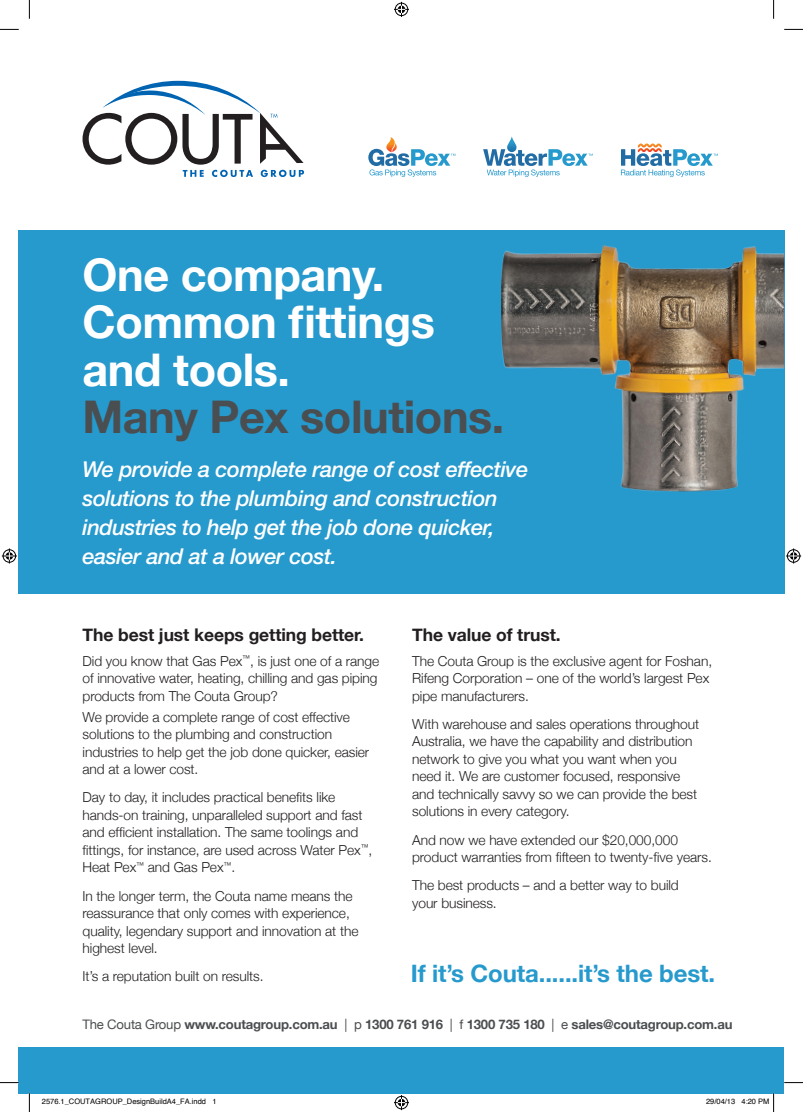
<style>
.page{position:relative;width:803px;height:1112px;background:#fff}
.page>*{position:absolute;margin:0;border:0;box-sizing:border-box;transform-origin:0 0}
.t1{font:700 45px/47.5px "Helvetica Neue";letter-spacing:-.01em;color:#fff}
.t2{font:700 45px "Helvetica Neue";letter-spacing:-.01em;color:#4b4e50}
.t3{font:700 24px "Helvetica Neue";letter-spacing:-.005em;color:#2699cd}
.t4{font:italic 500 21.88px/28.8px "Helvetica Neue";letter-spacing:-.02em;color:#fff}
.t5{font:700 17.5px "Helvetica Neue";letter-spacing:-.005em;color:#231f20}
.t6{font:300 13.75px/17.5px "Helvetica Neue";letter-spacing:-.005em;color:#231f20}
.t7{font:700 13.12px "Helvetica Neue";letter-spacing:-.015em;color:#4b4e50}
.t8{font:7.5px "Helvetica";color:#000}
.s1{font-weight:400}
</style>
<div class="page">
<div style="left:19px;top:1046px;width:765px;height:46px;background:#2699cd"></div>
<svg style="left:83px;top:81px;width:221px;height:96px"></svg>
<svg style="left:483px;top:136px;width:110px;height:41px"></svg>
<svg style="left:368px;top:137px;width:87px;height:40px"></svg>
<svg style="left:621px;top:143px;width:97px;height:34px"></svg>
<div style="left:19px;top:230px;width:765px;height:363px;background:#2699cd"></div>
<img style="left:501px;top:245px;width:283px;height:247px">
<svg style="left:0;top:29px;width:19px;height:1px"></svg>
<svg style="left:784px;top:29px;width:19px;height:1px"></svg>
<svg style="left:0;top:1081px;width:19px;height:2px"></svg>
<svg style="left:784px;top:1082px;width:19px;height:1px"></svg>
<svg style="left:29px;top:0;width:1px;height:19px"></svg>
<svg style="left:29px;top:1092px;width:1px;height:19px"></svg>
<svg style="left:773px;top:0;width:1px;height:19px"></svg>
<svg style="left:394px;top:2px;width:15px;height:15px"></svg>
<svg style="left:394px;top:1095px;width:15px;height:14px"></svg>
<svg style="left:2px;top:548px;width:15px;height:15px"></svg>
<svg style="left:786px;top:548px;width:15px;height:15px"></svg>
<svg style="left:741px;top:1092px;width:33px;height:19px"></svg>
<h1 class="t1" style="left:83px;top:248px;width:354px">One company.<br>Common fittings and tools.</h1>
<h1 class="t2" style="left:83px;top:376px;width:423px">Many Pex solutions.</h1>
<h3 class="t4" style="left:83px;top:455px;width:447px">We provide a complete range of cost effective solutions to the plumbing and construction industries to help get the job done quicker, easier and at a lower cost.</h3>
<p class="t5" style="left:83px;top:618px;width:283px">The best just keeps getting better.</p>
<p class="t6" style="left:83px;top:651px;width:298px">Did you know that Gas Pex<sup>™</sup>, is just one of a range of innovative water, heating, chilling and gas piping products from The Couta Group?</p>
<p class="t6" style="left:83px;top:707px;width:288px">We provide a complete range of cost effective solutions to the plumbing and construction industries to help get the job done quicker, easier and at a lower cost.</p>
<p class="t6" style="left:83px;top:787px;width:291px">Day to day, it includes practical benefits like hands-on training, unparalleled support and fast and efficient installation. The same toolings and fittings, for instance, are used across Water Pex<sup>™</sup>, Heat Pex<sup>™</sup> and Gas Pex<sup>™</sup>.</p>
<p class="t6" style="left:83px;top:886px;width:277px">In the longer term, the Couta name means the reassurance that only comes with experience, quality, legendary support and innovation at the highest level.</p>
<p class="t6" style="left:83px;top:966px;width:183px">It’s a reputation built on results.</p>
<p class="t5" style="left:412px;top:618px;width:150px">The value of trust.</p>
<p class="t6" style="left:412px;top:651px;width:301px">The Couta Group is the exclusive agent for Foshan,<br>Rifeng Corporation – one of the world’s largest Pex pipe manufacturers.</p>
<p class="t6" style="left:412px;top:714px;width:289px">With warehouse and sales operations throughout Australia, we have the capability and distribution network to give you what you want when you need it. We are customer focused, responsive and technically savvy so we can provide the best solutions in every category.</p>
<p class="t6" style="left:412px;top:829px;width:301px">And now we have extended our $20,000,000 product warranties from fifteen to twenty-five years.</p>
<p class="t6" style="left:412px;top:875px;width:268px">The best products – and a better way to build your business.</p>
<h2 class="t3" style="left:411px;top:951px;width:306px">If it’s Couta......it’s the best.</h2>
<p class="t7" style="left:83px;top:1011px;width:651px"><span class="s1">The Couta Group</span> www.coutagroup.com.au <span class="s1">| p</span> 1300 761 916 <span class="s1">| f</span> 1300 735 180 <span class="s1">| e</span> sales@coutagroup.com.au</p>
<p class="t8" style="left:42px;top:1095px;width:176px">2576.1_COUTAGROUP_DesignBuildA4_FA.indd 1</p>
<p class="t8" style="left:706px;top:1095px;width:65px">29/04/13 4:20 PM</p>
</div>
